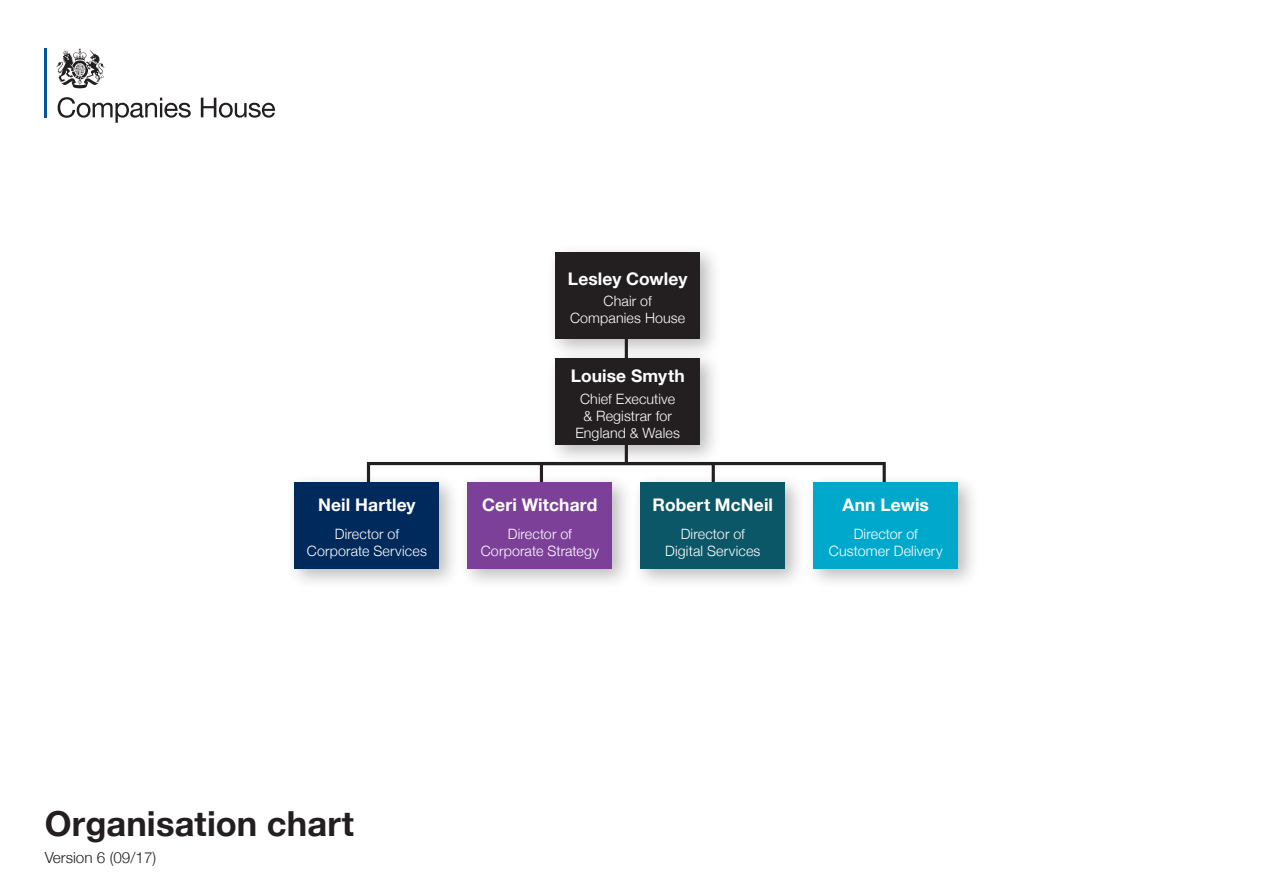
<style>
.page{position:relative;width:1263px;height:893px;background:#fff}
.page>*{position:absolute;margin:0;border:0;box-sizing:border-box;transform-origin:0 0}
.t1{font:700 34.5px "Helvetica Neue";letter-spacing:.005em;color:#231f20}
.t2{font:700 17.4px "Helvetica Neue";letter-spacing:.01em;color:#fff}
.t3{font:300 15.3px "Helvetica Neue";color:#231f20}
.t4{font:300 14.25px/17.1px "Helvetica Neue";letter-spacing:.01em;color:#fff;text-align:center}
</style>
<div class="page">
<div style="left:367px;top:462px;width:519px;height:90px;border:3px solid #231f20"></div>
<div style="left:546px;top:349px;width:176px;height:118px;background:#231f20;opacity:.3"></div>
<div style="left:555px;top:358px;width:145px;height:87px;background:#231f20"></div>
<div style="left:286px;top:473px;width:175px;height:117px;background:#231f20;opacity:.3"></div>
<div style="left:294px;top:482px;width:145px;height:87px;background:#00295c"></div>
<div style="left:459px;top:473px;width:175px;height:117px;background:#231f20;opacity:.3"></div>
<div style="left:467px;top:482px;width:145px;height:87px;background:#7c4099"></div>
<div style="left:632px;top:473px;width:175px;height:117px;background:#231f20;opacity:.3"></div>
<div style="left:640px;top:482px;width:145px;height:87px;background:#0c5767"></div>
<div style="left:805px;top:473px;width:175px;height:117px;background:#231f20;opacity:.3"></div>
<div style="left:813px;top:482px;width:145px;height:87px;background:#00a9cc"></div>
<div style="left:546px;top:243px;width:176px;height:117px;background:#231f20;opacity:.3"></div>
<div style="left:555px;top:252px;width:145px;height:87px;background:#231f20"></div>
<hr style="left:45px;top:48px;width:2px;height:69px;background:#005595">
<svg style="left:58px;top:97px;width:133px;height:26px"></svg>
<svg style="left:201px;top:98px;width:74px;height:20px"></svg>
<svg style="left:56px;top:49px;width:49px;height:39px"></svg>
<p class="t2" style="left:318px;top:494px;width:99px">Neil Hartley</p>
<p class="t4" style="left:307px;top:525px;width:121px">Director of<br>Corporate Services</p>
<p class="t2" style="left:568px;top:268px;width:121px">Lesley Cowley</p>
<p class="t4" style="left:570px;top:292px;width:117px">Chair of<br>Companies House</p>
<p class="t2" style="left:571px;top:365px;width:116px">Louise Smyth</p>
<p class="t4" style="left:575px;top:390px;width:106px">Chief Executive &amp; Registrar for<br>England &amp; Wales</p>
<p class="t2" style="left:482px;top:494px;width:117px">Ceri Witchard</p>
<p class="t4" style="left:481px;top:525px;width:120px">Director of<br>Corporate Strategy</p>
<p class="t2" style="left:652px;top:494px;width:122px">Robert McNeil</p>
<p class="t4" style="left:665px;top:525px;width:97px">Director of<br>Digital Services</p>
<p class="t2" style="left:843px;top:494px;width:88px">Ann Lewis</p>
<p class="t4" style="left:829px;top:525px;width:115px">Director of<br>Customer Delivery</p>
<h1 class="t1" style="left:45px;top:802px;width:311px">Organisation chart</h1>
<p class="t3" style="left:45px;top:849px;width:113px">Version 6 (09/17)</p>
</div>
